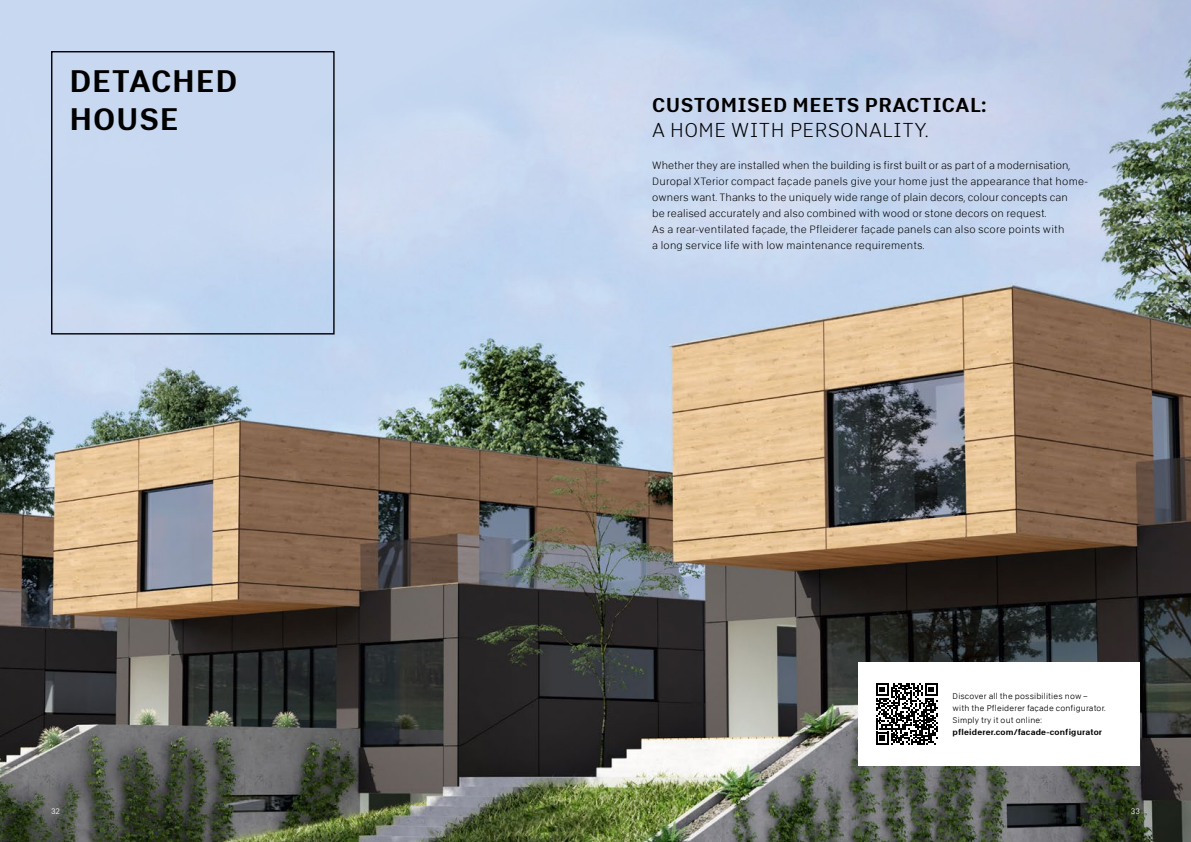
<style>
.page{position:relative;width:1191px;height:842px;background:#fff}
.page>*{position:absolute;margin:0;border:0;box-sizing:border-box;transform-origin:0 0}
.t1{font:31px/38px "Abitare Sans 600 wt";letter-spacing:.025em;color:#000}
.t2{font:20px "Abitare Sans 600 wt";letter-spacing:.025em;color:#000}
.t3{font:20px "Abitare Sans 100 wt";letter-spacing:.025em;color:#000}
.t4{font:10.5px/16px "Abitare Sans 100 wt";letter-spacing:.01em;color:#000}
.t5{font:8.2px/12px "Abitare Sans 150 wt";letter-spacing:.02em;color:#000}
.t6{font:8.2px "Abitare Sans 600 wt";letter-spacing:.02em;color:#000}
.t7{font:8px "Abitare Sans 150 wt";color:#fff}
</style>
<div class="page">
<img style="left:0;top:0;width:1191px;height:842px">
<div style="left:858px;top:662px;width:282px;height:103px;background:#fff"></div>
<svg style="left:876px;top:683px;width:61px;height:62px"></svg>
<div style="left:51px;top:51px;width:283px;height:283px;border:1px solid #000"></div>
<h1 class="t1" style="left:70px;top:62px;width:169px">DETACHED<br>HOUSE</h1>
<h2 class="t2" style="left:652px;top:93px;width:335px">CUSTOMISED MEETS PRACTICAL:</h2>
<h2 class="t3" style="left:652px;top:118px;width:277px">A HOME WITH PERSONALITY.</h2>
<p class="t4" style="left:652px;top:157px;width:437px">Whether they are installed when the building is first built or as part of a modernisation, Duropal XTerior compact façade panels give your home just the appearance that home&shy;owners want. Thanks to the uniquely wide range of plain decors, colour concepts can<br>be realised accurately and also combined with wood or stone decors on request.<br>As a rear-ventilated façade, the Pfleiderer façade panels can also score points with<br>a long service life with low maintenance requirements.</p>
<p class="t5" style="left:952px;top:690px;width:154px">Discover all the possibilities now – with the Pfleiderer façade configurator.<br>Simply try it out online:</p>
<p class="t6" style="left:952px;top:727px;width:151px">pfleiderer.com/facade-configurator</p>
<p class="t7" style="left:51px;top:806px;width:11px">32</p>
<p class="t7" style="left:1130px;top:806px;width:11px">33</p>
</div>
